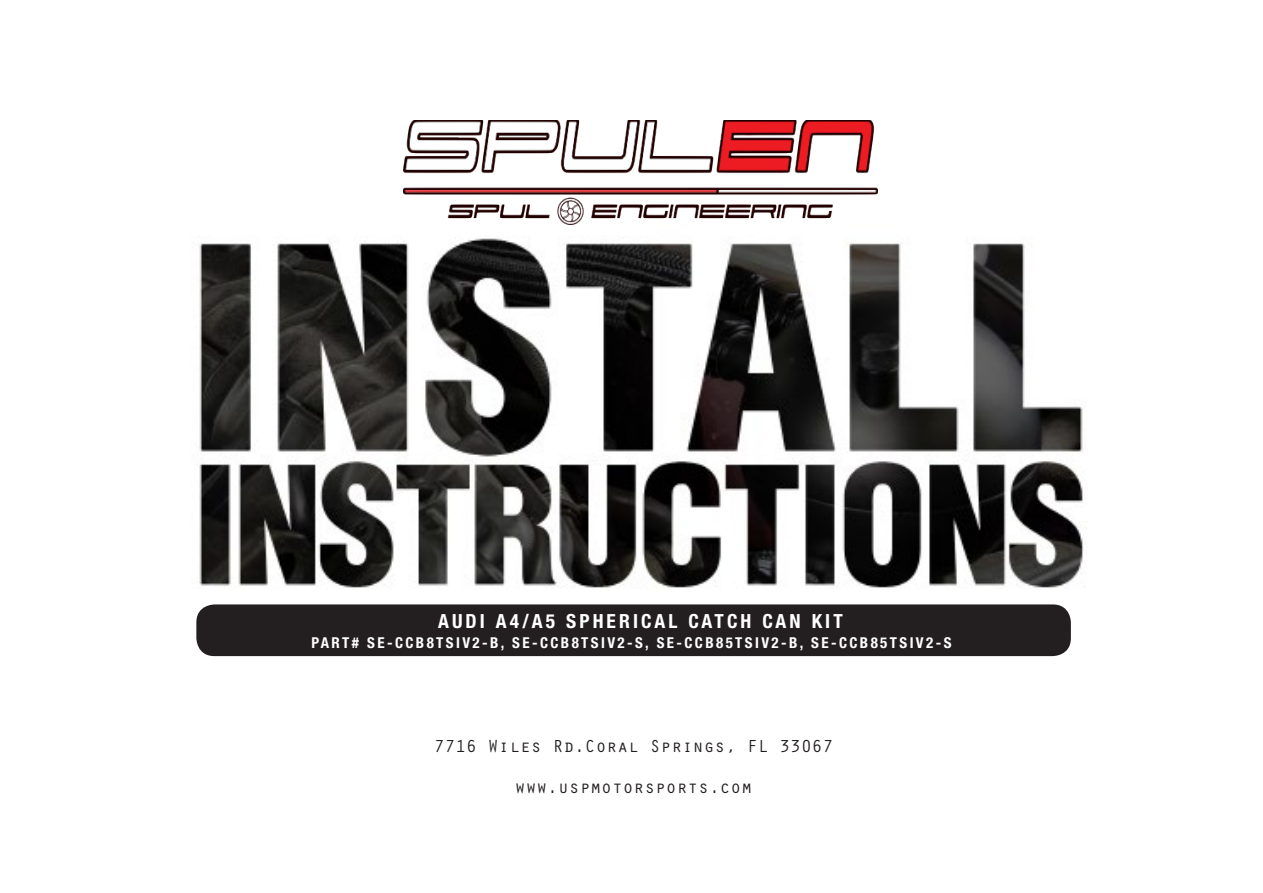
<style>
.page{position:relative;width:1263px;height:893px;background:#fff}
.page>*{position:absolute;margin:0;border:0;box-sizing:border-box;transform-origin:0 0}
.t1{font:700 condensed 19.5px "Helvetica Neue LT Std";letter-spacing:.16em;color:#fff}
.t2{font:18px "Orator Std";color:#231f20}
.t3{font:700 condensed 15px "Helvetica Neue LT Std";letter-spacing:.16em;color:#fff}
</style>
<div class="page">
<div style="left:196px;top:604px;width:875px;height:52px;background:#231f20;border-radius:18px"></div>
<img style="left:199px;top:224px;width:888px;height:364px">
<img style="left:403px;top:120px;width:474px;height:104px">
<p class="t1" style="left:438px;top:609px;width:406px">AUDI A4/A5 SPHERICAL CATCH CAN KIT</p>
<p class="t3" style="left:311px;top:633px;width:641px">PART# SE-CCB8TSIV2-B, SE-CCB8TSIV2-S, SE-CCB85TSIV2-B, SE-CCB85TSIV2-S</p>
<p class="t2" style="left:434px;top:733px;width:401px">7716 Wiles Rd.Coral Springs, FL 33067</p>
<p class="t2" style="left:515px;top:774px;width:239px">www.uspmotorsports.com</p>
</div>
